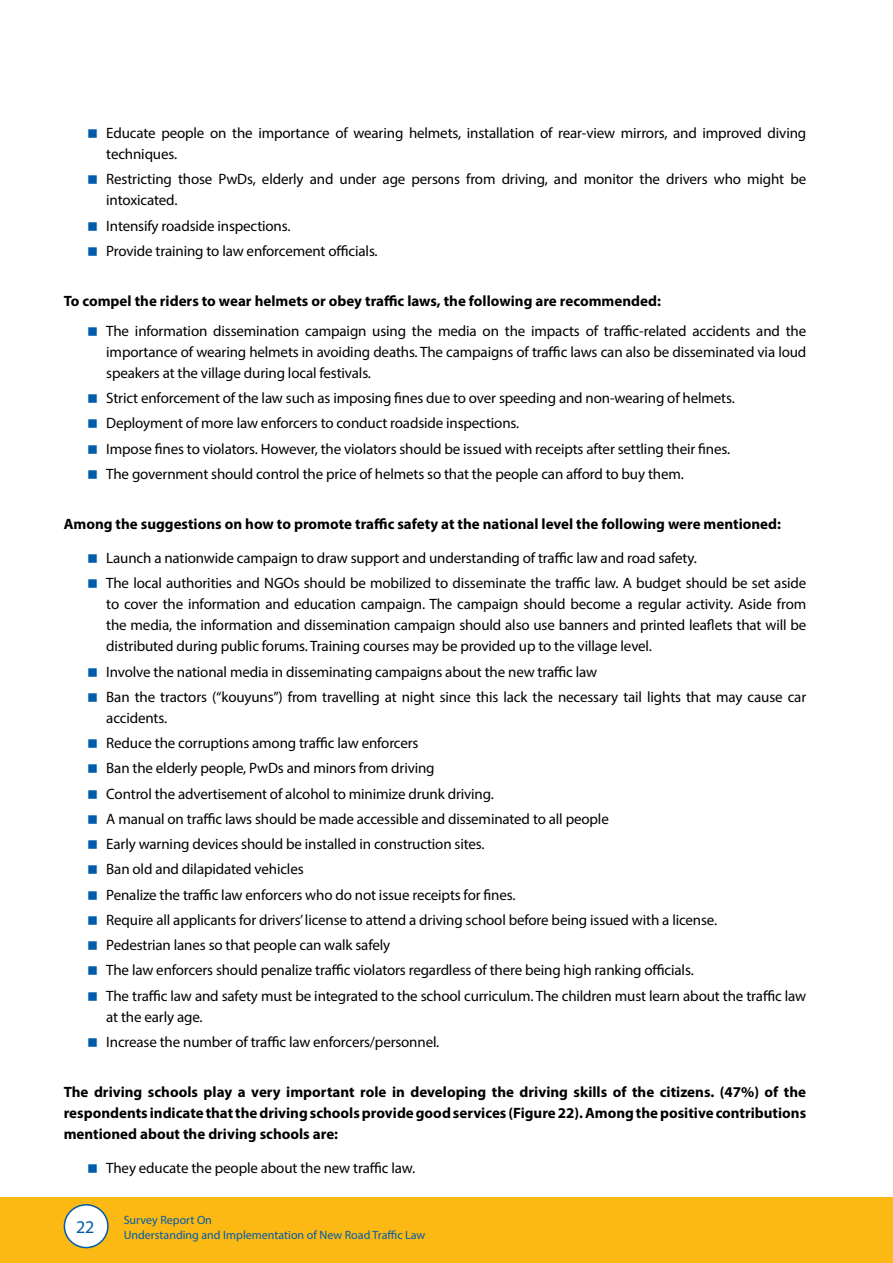
<style>
.page{position:relative;width:893px;height:1263px;background:#fff}
.page>*{position:absolute;margin:0;border:0;box-sizing:border-box;transform-origin:0 0}
.t1{font:18px "Myriad Pro";color:#005baa}
.t2{font:15px/25.2px "Myriad Pro";letter-spacing:-.01em;color:#000}
.t3{font:700 15px/21px "Myriad Pro";color:#000;text-align:justify}
.t4{font:12px/15px "Myriad Pro";color:#005baa}
</style>
<div class="page">
<div style="left:0;top:1197px;width:892px;height:66px;background:#fdb913"></div>
<div style="left:64px;top:1205px;width:44px;height:42px;background:#fff;border-radius:50%"></div>
<div style="left:64px;top:1204px;width:45px;height:44px;border:2px solid #005baa;border-radius:50%"></div>
<p class="t2" style="left:106px;top:122px;width:701px;line-height:21px">Educate people on the importance of wearing helmets, installation of rear-view mirrors, and improved diving techniques.</p>
<p class="t2" style="left:106px;top:169px;width:701px;line-height:21px">Restricting those PwDs, elderly and under age persons from driving, and monitor the drivers who might be intoxicated.</p>
<p class="t2" style="left:106px;top:213px;width:273px">Intensify roadside inspections.<br>Provide training to law enforcement officials.</p>
<p class="t3" style="left:64px;top:290px;width:599px">To compel the riders to wear helmets or obey traffic laws, the following are recommended:</p>
<p class="t2" style="left:106px;top:320px;width:702px;line-height:21px;text-align:justify">The information dissemination campaign using the media on the impacts of traffic-related accidents and the importance of wearing helmets in avoiding deaths. The campaigns of traffic laws can also be disseminated via loud speakers at the village during local festivals.</p>
<p class="t2" style="left:106px;top:385px;width:630px">Strict enforcement of the law such as imposing fines due to over speeding and non-wearing of helmets.<br>Deployment of more law enforcers to conduct roadside inspections.<br>Impose fines to violators. However, the violators should be issued with receipts after settling their fines.<br>The government should control the price of helmets so that the people can afford to buy them.</p>
<p class="t3" style="left:64px;top:513px;width:719px">Among the suggestions on how to promote traffic safety at the national level the following were mentioned:</p>
<p class="t2" style="left:106px;top:545px;width:702px">Launch a nationwide campaign to draw support and understanding of traffic law and road safety.<br>The local authorities and NGOs should be mobilized to disseminate the traffic law. A budget should be set aside</p>
<p class="t2" style="left:106px;top:594px;width:702px;line-height:21px;text-align:justify">to cover the information and education campaign. The campaign should become a regular activity. Aside from the media, the information and dissemination campaign should also use banners and printed leaflets that will be distributed during public forums. Training courses may be provided up to the village level.</p>
<p class="t2" style="left:106px;top:659px;width:701px">Involve the national media in disseminating campaigns about the new traffic law<br>Ban the tractors (“kouyuns”) from travelling at night since this lack the necessary tail lights that may cause car</p>
<p class="t2" style="left:106px;top:705px;width:701px">accidents.<br>Reduce the corruptions among traffic law enforcers<br>Ban the elderly people, PwDs and minors from driving<br>Control the advertisement of alcohol to minimize drunk driving.<br>A manual on traffic laws should be made accessible and disseminated to all people<br>Early warning devices should be installed in construction sites.<br>Ban old and dilapidated vehicles<br>Penalize the traffic law enforcers who do not issue receipts for fines.<br>Require all applicants for drivers’ license to attend a driving school before being issued with a license.<br>Pedestrian lanes so that people can walk safely<br>The law enforcers should penalize traffic violators regardless of there being high ranking officials.<br>The traffic law and safety must be integrated to the school curriculum. The children must learn about the traffic law</p>
<p class="t2" style="left:106px;top:1004px;width:335px">at the early age.<br>Increase the number of traffic law enforcers/personnel.</p>
<p class="t3" style="left:64px;top:1081px;width:744px">The driving schools play a very important role in developing the driving skills of the citizens. (47%) of the respondents indicate that the driving schools provide good services (Figure 22). Among the positive contributions mentioned about the driving schools are:</p>
<p class="t2" style="left:106px;top:1155px;width:310px">They educate the people about the new traffic law.</p>
<p class="t1" style="left:76px;top:1216px;width:20px">22</p>
<p class="t4" style="left:124px;top:1212px;width:303px">Survey Report On<br>Understanding and Implementation of New Road Traffic Law</p>
</div>
